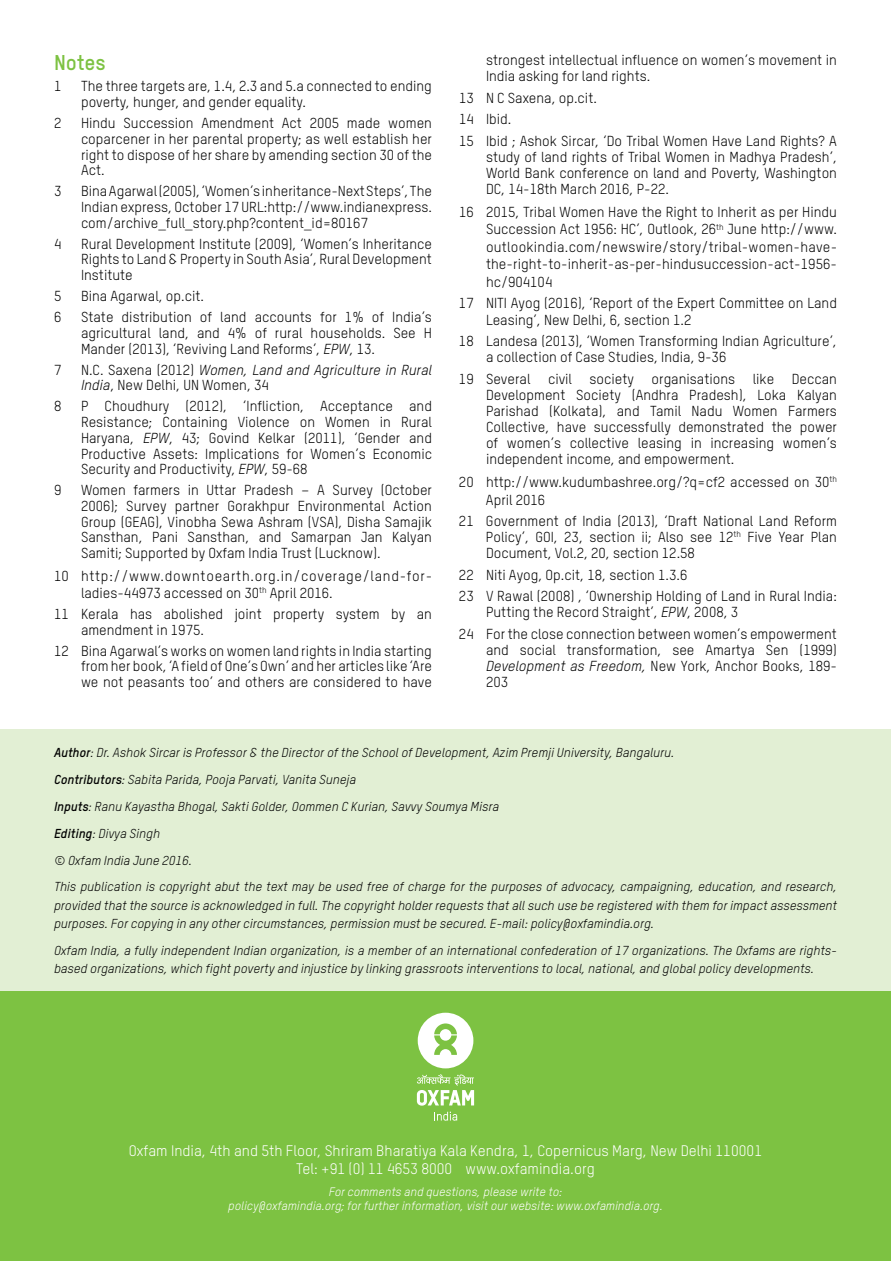
<style>
.page{position:relative;width:891px;height:1261px;background:#fff}
.page>*{position:absolute;margin:0;border:0;box-sizing:border-box;transform-origin:0 0}
.t1{font:700 21px "Oxfam TSTARPRO";color:#7dc242}
.t2{font:15px/18px "Oxfam TSTARPRO";color:#fff;text-align:center}
.t3{font:14.25px/15.8px "Oxfam TSTARPRO";color:#000;text-align:justify}
.t4{font:14.25px/17.1px "Oxfam TSTARPRO";letter-spacing:.05em;color:#000}
.t5{font:italic 12.75px/27px "Oxfam TSTARPRO";color:#000}
.t6{font:italic 12px/13.2px "Oxfam TSTARPRO";color:#fff;text-align:center}
.s1{font-style:italic}
.s2{font-weight:700}
</style>
<div class="page">
<div style="left:0;top:729px;width:891px;height:374px;background:#e2efd4"></div>
<div style="left:0;top:991px;width:891px;height:269px;background:#7dc242"></div>
<svg style="left:418px;top:1012px;width:55px;height:56px"></svg>
<svg style="left:434px;top:1111px;width:23px;height:9px"></svg>
<svg style="left:417px;top:1074px;width:57px;height:31px"></svg>
<h1 class="t1" style="left:54px;top:50px;width:53px">Notes</h1>
<p class="t3" style="left:54px;top:78px;width:9px">1</p>
<p class="t3" style="left:81px;top:78px;width:352px">The three targets are, 1.4, 2.3 and 5.a connected to ending poverty, hunger, and gender equality.</p>
<p class="t3" style="left:54px;top:115px;width:9px">2</p>
<p class="t3" style="left:81px;top:115px;width:353px">Hindu Succession Amendment Act 2005 made women coparcener in her parental property; as well establish her right to dispose of her share by amending section 30 of the Act.</p>
<p class="t3" style="left:54px;top:183px;width:9px">3</p>
<p class="t3" style="left:81px;top:183px;width:353px">Bina Agarwal (2005), ‘Women’s inheritance-Next Steps’, The Indian express, October 17 URL:http://www.indianexpress. com/archive_full_story.php?content_id=80167</p>
<p class="t3" style="left:54px;top:236px;width:9px">4</p>
<p class="t3" style="left:81px;top:236px;width:353px">Rural Development Institute (2009), ‘Women’s Inheritance Rights to Land &amp; Property in South Asia’, Rural Development Institute</p>
<p class="t3" style="left:54px;top:288px;width:9px">5</p>
<p class="t3" style="left:81px;top:288px;width:125px">Bina Agarwal, op.cit.</p>
<p class="t3" style="left:54px;top:309px;width:9px">6</p>
<p class="t3" style="left:81px;top:309px;width:353px">State distribution of land accounts for 1% of India’s agricultural land, and 4% of rural households. See H Mander (2013), ‘Reviving Land Reforms’, <span class="s1">EPW</span>, 13.</p>
<p class="t3" style="left:54px;top:361px;width:9px">7</p>
<p class="t3" style="left:81px;top:362px;width:353px">N.C. Saxena (2012) <span class="s1">Women, Land and Agriculture in Rural<br>India</span>, New Delhi, UN Women, 34</p>
<p class="t3" style="left:54px;top:398px;width:9px">8</p>
<p class="t3" style="left:81px;top:398px;width:353px">P Choudhury (2012), ‘Infliction, Acceptance and Resistance; Containing Violence on Women in Rural Haryana, <span class="s1">EPW</span>, 43; Govind Kelkar (2011), ‘Gender and Productive Assets: Implications for Women’s Economic Security and Productivity, <span class="s1">EPW</span>, 59-68</p>
<p class="t3" style="left:54px;top:482px;width:9px">9</p>
<p class="t3" style="left:81px;top:482px;width:353px">Women farmers in Uttar Pradesh – A Survey (October 2006); Survey partner Gorakhpur Environmental Action Group (GEAG), Vinobha Sewa Ashram (VSA), Disha Samajik Sansthan, Pani Sansthan, and Samarpan Jan Kalyan Samiti; Supported by Oxfam India Trust (Lucknow).</p>
<p class="t4" style="left:81px;top:567px;width:353px;text-indent:-27px">10 http://www.downtoearth.org.in/coverage/land-for&shy;ladies-44973 accessed on 30<sup>th</sup> April 2016.</p>
<p class="t3" style="left:81px;top:606px;width:352px;text-indent:-27px">11 Kerala has abolished joint property system by an amendment in 1975.</p>
<p class="t3" style="left:81px;top:642px;width:353px;text-indent:-27px">12 Bina Agarwal’s works on women land rights in India starting from her book, ‘A field of One’s Own’ and her articles like ‘Are we not peasants too’ and others are considered to have</p>
<p class="t3" style="left:486px;top:52px;width:352px">strongest intellectual influence on women’s movement in<br>India asking for land rights.</p>
<p class="t3" style="left:459px;top:87px;width:379px;line-height:21.5px;text-align:left">13 N C Saxena, op.cit.<br>14 Ibid.<br>15 Ibid ; Ashok Sircar, ‘Do Tribal Women Have Land Rights? A</p>
<p class="t3" style="left:486px;top:148px;width:353px">study of land rights of Tribal Women in Madhya Pradesh’, World Bank conference on land and Poverty, Washington DC, 14-18th March 2016, P-22.</p>
<p class="t3" style="left:486px;top:203px;width:353px;line-height:17.5px;text-indent:-27px">16 2015, Tribal Women Have the Right to Inherit as per Hindu Succession Act 1956: HC’, Outlook, 26<sup>th</sup> June http://www. outlookindia.com/newswire/story/tribal-women-have&shy;the-right-to-inherit-as-per-hindusuccession-act-1956- hc/904104</p>
<p class="t3" style="left:486px;top:295px;width:353px;text-indent:-27px">17 NITI Ayog (2016), ‘Report of the Expert Committee on Land<br>Leasing’, New Delhi, 6, section 1.2</p>
<p class="t3" style="left:486px;top:333px;width:352px;text-indent:-27px">18 Landesa (2013), ‘Women Transforming Indian Agriculture’, a collection of Case Studies, India, 9-36</p>
<p class="t3" style="left:486px;top:370px;width:353px;text-indent:-27px">19 Several civil society organisations like Deccan Development Society (Andhra Pradesh), Loka Kalyan Parishad (Kolkata), and Tamil Nadu Women Farmers Collective, have successfully demonstrated the power of women’s collective leasing in increasing women’s independent income, and empowerment.</p>
<p class="t3" style="left:486px;top:473px;width:353px;line-height:17.5px;text-indent:-27px">20 http://www.kudumbashree.org/?q=cf2 accessed on 30<sup>th<br></sup>April 2016</p>
<p class="t3" style="left:486px;top:513px;width:353px;text-indent:-27px">21 Government of India (2013), ‘Draft National Land Reform Policy’, GOI, 23, section ii; Also see 12<sup>th</sup> Five Year Plan Document, Vol.2, 20, section 12.58</p>
<p class="t3" style="left:459px;top:564px;width:379px;line-height:21.5px">22 Niti Ayog, Op.cit, 18, section 1.3.6<br>23 V Rawal (2008) , ‘Ownership Holding of Land in Rural India:</p>
<p class="t3" style="left:459px;top:601px;width:380px;line-height:21.5px;text-indent:27px">Putting the Record Straight’, <span class="s1">EPW</span>, 2008, 3<br>24 For the close connection between women’s empowerment</p>
<p class="t3" style="left:486px;top:641px;width:352px">and social transformation, see Amartya Sen (1999)<br><span class="s1">Development as Freedom,</span> New York, Anchor Books, 189- 203</p>
<p class="t5" style="left:54px;top:738px;width:785px"><span class="s2">Author</span>: Dr. Ashok Sircar is Professor &amp; the Director of the School of Development, Azim Premji University, Bangaluru.<br><span class="s2">Contributors</span>: Sabita Parida, Pooja Parvati, Vanita Suneja<br><span class="s2">Inputs</span>: Ranu Kayastha Bhogal, Sakti Golder, Oommen C Kurian, Savvy Soumya Misra<br><span class="s2">Editing</span>: Divya Singh<br>© Oxfam India June 2016.<br>This publication is copyright abut the text may be used free of charge for the purposes of advocacy, campaigning, education, and research,</p>
<p class="t5" style="left:54px;top:895px;width:785px;line-height:18px">provided that the source is acknowledged in full. The copyright holder requests that all such use be registered with them for impact assessment purposes. For copying in any other circumstances, permission must be secured. E-mail: policy@oxfamindia.org.</p>
<p class="t5" style="left:54px;top:940px;width:785px;line-height:18px">Oxfam India, a fully independent Indian organization, is a member of an international confederation of 17 organizations. The Oxfams are rights&shy;based organizations, which fight poverty and injustice by linking grassroots interventions to local, national, and global policy developments.</p>
<p class="t2" style="left:129px;top:1141px;width:635px">Oxfam India, 4th and 5th Floor, Shriram Bharatiya Kala Kendra, 1, Copernicus Marg, New Delhi 110001<br>Tel: +91 (0) 11 4653 8000 www.oxfamindia.org</p>
<p class="t6" style="left:228px;top:1185px;width:436px">For comments and questions, please write to:<br>policy@oxfamindia.org; for further information, visit our website: www.oxfamindia.org.</p>
</div>
